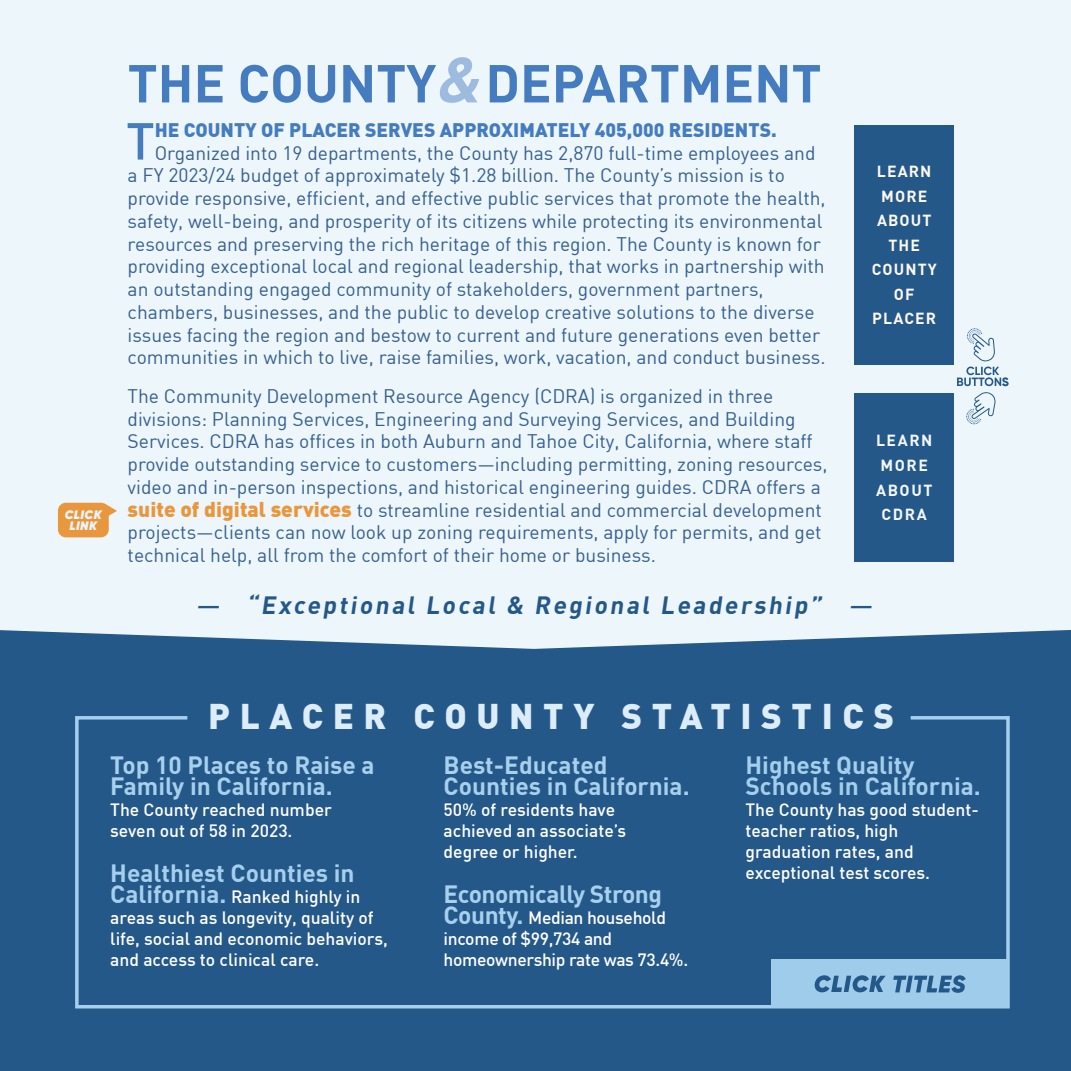
<style>
.page{position:relative;width:1071px;height:1071px;background:#fff}
.page>*{position:absolute;margin:0;border:0;box-sizing:border-box;transform-origin:0 0}
.t1{font:700 52.5px "DIN Greek";color:#447cbf}
.t2{font:500 51.27px "DIN Greek";color:#447cbf}
.t3{font:900 35px "DIN Greek";letter-spacing:.275em;color:#dcecf8}
.t4{font:700 24.5px/21px "DIN Greek";color:#a7d0ed}
.t5{font:700 24.5px "DIN Greek";color:#245889}
.t6{font:700 24.5px/21px "DIN Greek";color:#a3ceec}
.t7{font:700 24.5px "DIN Greek";color:#a5cfed}
.t8{font:700 24.5px "DIN Greek";letter-spacing:-.02em;color:#a7d0ed}
.t9{font:19.25px/22.8px "DIN Greek";color:#366090}
.t10{font:900 19.25px "DIN Greek";color:#447cbf}
.t11{font:500 17.5px/21px "DIN Greek";color:#fff}
.t12{font:500 17.5px/21px "DIN Greek";letter-spacing:-.02em;color:#fff}
.t13{font:700 15.75px/24.5px "DIN Greek";letter-spacing:.07em;color:#fdf8f1;text-align:center}
.t14{font:700 15.75px/24.5px "DIN Greek";letter-spacing:.1em;color:#f3f8fc;text-align:center}
.t15{font:italic 800 12.25px/10.5px "Gilroy";letter-spacing:.04em;color:#ecf5fb;text-align:center}
.s1{font-style:italic;font-size:63px;color:#9dbbde}
.s2{font-weight:900;font-size:21px;color:#e9973d}
.s3{font-weight:500}
.s4{font-weight:700;font-size:24.5px;color:#a5cfed}
.s5{font-weight:700;font-size:24.5px;color:#a7d0ed}
</style>
<div class="page">
<div style="left:0;top:604px;width:1071px;height:467px;background:#245889"></div>
<div style="left:0;top:0;width:1071px;height:649px;background:#edf6fb"></div>
<svg style="left:104px;top:503px;width:13px;height:15px"></svg>
<div style="left:58px;top:503px;width:51px;height:34px;background:#e9973d;border-radius:8px"></div>
<svg style="left:957px;top:328px;width:52px;height:96px;background:#d3e2ec"></svg>
<div style="left:855px;top:393px;width:99px;height:169px;background:#245889"></div>
<div style="left:855px;top:125px;width:99px;height:239px;background:#245889"></div>
<svg style="left:75px;top:716px;width:935px;height:293px"></svg>
<div style="left:772px;top:959px;width:236px;height:49px;background:#a0ccec"></div>
<svg style="left:814px;top:975px;width:72px;height:17px"></svg>
<svg style="left:893px;top:975px;width:73px;height:18px"></svg>
<p class="t15" style="left:65px;top:509px;width:38px">CLICK<br>LINK</p>
<h1 class="t1" style="left:128px;top:53px;width:695px">THE COUNTY<span class="s1">&amp;</span>DEPARTMENT</h1>
<h2 class="t2" style="left:126px;top:111px;width:30px">T</h2>
<p class="t10" style="left:155px;top:118px;width:623px">HE COUNTY OF PLACER SERVES APPROXIMATELY 405,000 RESIDENTS.</p>
<p class="t9" style="left:128px;top:141px;width:700px;text-indent:27px">Organized into 19 departments, the County has 2,870 full-time employees and a FY 2023/24 budget of approximately $1.28 billion. The County’s mission is to provide responsive, efficient, and effective public services that promote the health, safety, well-being, and prosperity of its citizens while protecting its environmental resources and preserving the rich heritage of this region. The County is known for providing exceptional local and regional leadership, that works in partnership with an outstanding engaged community of stakeholders, government partners, chambers, businesses, and the public to develop creative solutions to the diverse issues facing the region and bestow to current and future generations even better communities in which to live, raise families, work, vacation, and conduct business.</p>
<p class="t9" style="left:128px;top:385px;width:701px">The Community Development Resource Agency (CDRA) is organized in three divisions: Planning Services, Engineering and Surveying Services, and Building Services. CDRA has offices in both Auburn and Tahoe City, California, where staff provide outstanding service to customers—including permitting, zoning resources, video and in-person inspections, and historical engineering guides. CDRA offers a <span class="s2">suite of digital services</span> to streamline residential and commercial development projects—clients can now look up zoning requirements, apply for permits, and get technical help, all from the comfort of their home or business.</p>
<p class="t13" style="left:872px;top:159px;width:67px">LEARN<br>MORE<br>ABOUT<br>THE<br>COUNTY<br>OF<br>PLACER</p>
<p class="t14" style="left:876px;top:428px;width:58px">LEARN<br>MORE<br>ABOUT<br>CDRA</p>
<p class="t5" style="left:196px;top:590px;width:682px"><span class="s3">—</span> “Exceptional Local &amp; Regional Leadership” <span class="s3">—</span></p>
<h3 class="t3" style="left:208px;top:696px;width:687px">PLACER COUNTY STATISTICS</h3>
<p class="t4" style="left:110px;top:754px;width:266px">Top 10 Places to Raise a<br>Family in California.</p>
<p class="t11" style="left:110px;top:799px;width:223px">The County reached number seven out of 58 in 2023.</p>
<p class="t7" style="left:110px;top:858px;width:246px">Healthiest Counties in</p>
<p class="t11" style="left:110px;top:886px;width:279px"><span class="s4">California.</span> Ranked highly in areas such as longevity, quality of life, social and economic behaviors, and access to clinical care.</p>
<p class="t6" style="left:746px;top:754px;width:237px">Highest Quality<br>Schools in California.</p>
<p class="t11" style="left:746px;top:799px;width:235px">The County has good student&shy;teacher ratios, high graduation rates, and exceptional test scores.</p>
<p class="t4" style="left:444px;top:754px;width:248px">Best-Educated<br>Counties in California.</p>
<p class="t11" style="left:444px;top:799px;width:184px">50% of residents have achieved an associate’s degree or higher.</p>
<p class="t8" style="left:444px;top:879px;width:220px">Economically Strong</p>
<p class="t12" style="left:444px;top:907px;width:246px"><span class="s5">County.</span> Median household income of $99,734 and homeownership rate was 73.4%.</p>
</div>
